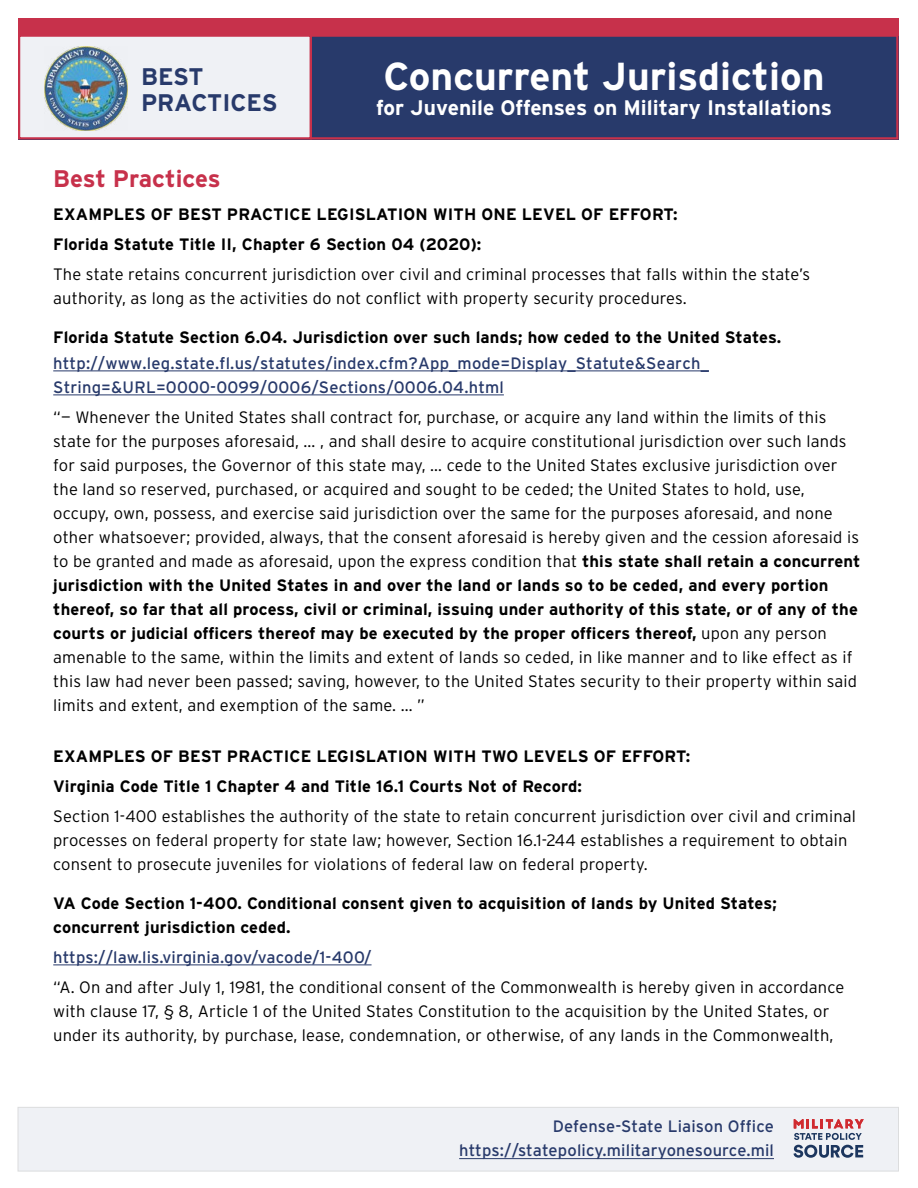
<style>
.page{position:relative;width:918px;height:1188px;background:#fff}
.page>*{position:absolute;margin:0;border:0;box-sizing:border-box;transform-origin:0 0}
.t1{font:700 39px "Interstate";color:#fff}
.t2{font:700 24px "Interstate";letter-spacing:-.01em;color:#c7314b}
.t3{font:700 24px/25.5px "Interstate";letter-spacing:-.015em;color:#283a6b}
.t4{font:700 21px "Interstate";color:#fff}
.t5{font:300 16.5px/24px "Interstate";letter-spacing:.01em;color:#000}
.t6{font:700 16.5px/30px "Interstate";letter-spacing:.01em;color:#000}
.t7{font:16.5px/24px "Interstate";letter-spacing:.01em;color:#283a6b;text-align:right}
.s1{font-weight:300}
.s2{font-weight:400;color:#283a6b}
.s3{font-weight:700}
</style>
<div class="page">
<hr style="left:53px;top:371px;width:656px;height:1px;background:#283a6b">
<hr style="left:53px;top:395px;width:451px;height:1px;background:#283a6b">
<hr style="left:53px;top:965px;width:319px;height:1px;background:#283a6b">
<div style="left:18px;top:1107px;width:881px;height:64px;background:#eff1f5;border:1px solid #dcddde"></div>
<hr style="left:459px;top:1158px;width:315px;height:1px;background:#283a6b">
<svg style="left:794px;top:1119px;width:70px;height:39px"></svg>
<div style="left:18px;top:36px;width:880px;height:104px;background:#283a6b"></div>
<div style="left:18px;top:34px;width:294px;height:106px;background:#eff1f5;border:2px solid #c7314b"></div>
<div style="left:18px;top:18px;width:880px;height:18px;background:#c7314b"></div>
<div style="left:310px;top:34px;width:588px;height:106px;border:2px solid #c7314b"></div>
<img style="left:44px;top:47px;width:84px;height:83px">
<h2 class="t3" style="left:141px;top:64px;width:138px">BEST<br>PRACTICES</h2>
<h1 class="t1" style="left:384px;top:55px;width:443px">Concurrent Jurisdiction</h1>
<p class="t4" style="left:376px;top:96px;width:457px">for Juvenile Offenses on Military Installations</p>
<h3 class="t2" style="left:53px;top:165px;width:169px">Best Practices</h3>
<p class="t6" style="left:53px;top:199px;width:759px">EXAMPLES OF BEST PRACTICE LEGISLATION WITH ONE LEVEL OF EFFORT:<br>Florida Statute Title II, Chapter 6 Section 04 (2020):<br><span class="s1">The state retains concurrent jurisdiction over civil and criminal processes that falls within the state’s</span></p>
<p class="t5" style="left:53px;top:286px;width:635px">authority, as long as the activities do not conflict with property security procedures.</p>
<p class="t6" style="left:53px;top:325px;width:730px;line-height:25.5px">Florida Statute Section 6.04. Jurisdiction over such lands; how ceded to the United States. <span class="s2">http://www.leg.state.fl.us/statutes/index.cfm?App_mode=Display_Statute&amp;Search_</span></p>
<p class="t7" style="left:53px;top:375px;width:452px">String=&amp;URL=0000-0099/0006/Sections/0006.04.html</p>
<p class="t5" style="left:53px;top:405px;width:809px">“— Whenever the United States shall contract for, purchase, or acquire any land within the limits of this state for the purposes aforesaid, … , and shall desire to acquire constitutional jurisdiction over such lands for said purposes, the Governor of this state may, … cede to the United States exclusive jurisdiction over the land so reserved, purchased, or acquired and sought to be ceded; the United States to hold, use, occupy, own, possess, and exercise said jurisdiction over the same for the purposes aforesaid, and none other whatsoever; provided, always, that the consent aforesaid is hereby given and the cession aforesaid is to be granted and made as aforesaid, upon the express condition that <span class="s3">this state shall retain a concurrent jurisdiction with the United States in and over the land or lands so to be ceded, and every portion thereof, so far that all process, civil or criminal, issuing under authority of this state, or of any of the courts or judicial officers thereof may be executed by the proper officers thereof,</span> upon any person amenable to the same, within the limits and extent of lands so ceded, in like manner and to like effect as if this law had never been passed; saving, however, to the United States security to their property within said limits and extent, and exemption of the same. … ”</p>
<p class="t6" style="left:53px;top:741px;width:804px">EXAMPLES OF BEST PRACTICE LEGISLATION WITH TWO LEVELS OF EFFORT:<br>Virginia Code Title 1 Chapter 4 and Title 16.1 Courts Not of Record:<br><span class="s1">Section 1-400 establishes the authority of the state to retain concurrent jurisdiction over civil and criminal</span></p>
<p class="t5" style="left:53px;top:828px;width:796px">processes on federal property for state law; however, Section 16.1-244 establishes a requirement to obtain consent to prosecute juveniles for violations of federal law on federal property.</p>
<p class="t6" style="left:53px;top:891px;width:725px;line-height:24px">VA Code Section 1-400. Conditional consent given to acquisition of lands by United States; concurrent jurisdiction ceded.</p>
<p class="t5" style="left:53px;top:942px;width:793px;line-height:30px"><span class="s2">https://law.lis.virginia.gov/vacode/1-400/<br></span>“A. On and after July 1, 1981, the conditional consent of the Commonwealth is hereby given in accordance</p>
<p class="t5" style="left:53px;top:999px;width:782px">with clause 17, § 8, Article 1 of the United States Constitution to the acquisition by the United States, or under its authority, by purchase, lease, condemnation, or otherwise, of any lands in the Commonwealth,</p>
<p class="t7" style="left:459px;top:1115px;width:316px">Defense-State Liaison Office https://statepolicy.militaryonesource.mil</p>
</div>
